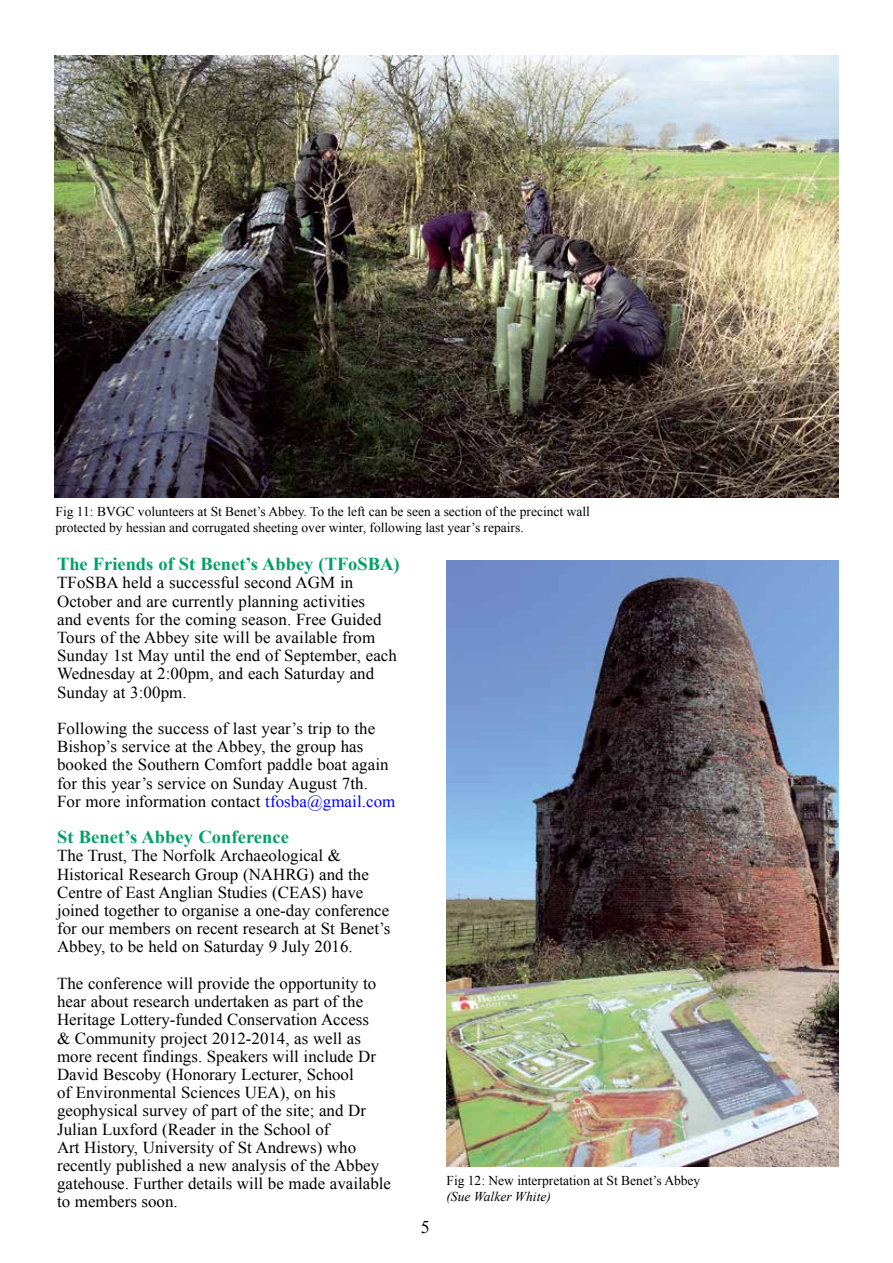
<style>
.page{position:relative;width:893px;height:1263px;background:#fff}
.page>*{position:absolute;margin:0;border:0;box-sizing:border-box;transform-origin:0 0}
.t1{font:700 18.15px "Times New Roman";color:#00a068}
.t2{font:18px "Times New Roman";color:#000}
.t3{font:16.65px/18.1px "Times New Roman";color:#000}
.t4{font:13.5px/16.2px "Times New Roman";color:#000}
.t5{font:italic 13.5px "Times New Roman";color:#000}
.s1{color:#00f}
</style>
<div class="page">
<img style="left:54px;top:56px;width:785px;height:442px">
<img style="left:446px;top:560px;width:393px;height:606px">
<p class="t4" style="left:56px;top:503px;width:536px">Fig 11: BVGC volunteers at St Benet’s Abbey. To the left can be seen a section of the precinct wall protected by hessian and corrugated sheeting over winter, following last year’s repairs.</p>
<p class="t1" style="left:57px;top:551px;width:344px">The Friends of St Benet’s Abbey (TFoSBA)</p>
<p class="t3" style="left:57px;top:573px;width:341px">TFoSBA held a successful second AGM in October and are currently planning activities<br>and events for the coming season. Free Guided Tours of the Abbey site will be available from Sunday 1st May until the end of September, each Wednesday at 2:00pm, and each Saturday and Sunday at 3:00pm.</p>
<p class="t3" style="left:57px;top:719px;width:340px">Following the success of last year’s trip to the Bishop’s service at the Abbey, the group has booked the Southern Comfort paddle boat again for this year’s service on Sunday August 7th.<br>For more information contact <span class="s1">tfosba@gmail.com</span></p>
<p class="t1" style="left:57px;top:825px;width:233px">St Benet’s Abbey Conference</p>
<p class="t3" style="left:57px;top:846px;width:335px">The Trust, The Norfolk Archaeological &amp; Historical Research Group (NAHRG) and the Centre of East Anglian Studies (CEAS) have joined together to organise a one-day conference for our members on recent research at St Benet’s Abbey, to be held on Saturday 9 July 2016.</p>
<p class="t3" style="left:57px;top:974px;width:335px">The conference will provide the opportunity to hear about research undertaken as part of the Heritage Lottery-funded Conservation Access<br>&amp; Community project 2012-2014, as well as more recent findings. Speakers will include Dr David Bescoby (Honorary Lecturer, School<br>of Environmental Sciences UEA), on his geophysical survey of part of the site; and Dr Julian Luxford (Reader in the School of<br>Art History, University of St Andrews) who recently published a new analysis of the Abbey gatehouse. Further details will be made available to members soon.</p>
<p class="t2" style="left:421px;top:1215px;width:10px">5</p>
<p class="t4" style="left:446px;top:1172px;width:255px">Fig 12: New interpretation at St Benet’s Abbey</p>
<p class="t5" style="left:446px;top:1187px;width:106px">(Sue Walker White)</p>
</div>
